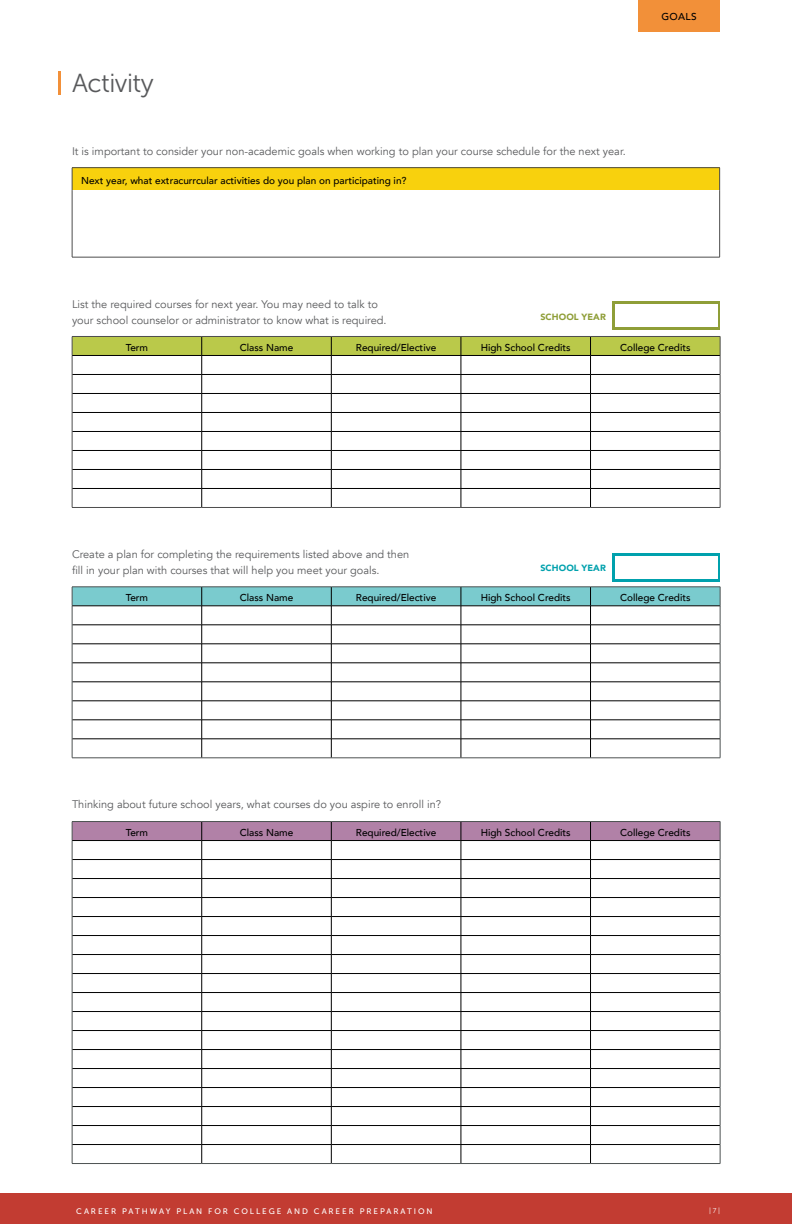
<style>
.page{position:relative;width:792px;height:1224px;background:#fff}
.page>*{position:absolute;margin:0;border:0;box-sizing:border-box;transform-origin:0 0}
.t1{font:26px "Museo Sans 300";letter-spacing:-.02em;color:#58595b}
.t2{font:11px/16px "Avenir";color:#58595b}
.t3{font:500 10px "Avenir";color:#000}
.t4{font:900 9px "Avenir";letter-spacing:.01em;color:#8f9e38}
.t5{font:900 9px "Avenir";letter-spacing:.01em;color:#00a1ad}
.t6{font:8px "Museo Sans 500";letter-spacing:.24em;color:#fff}
.t7{font:7px "Museo Sans 300";color:#fff}
</style>
<div class="page">
<div style="left:0;top:1193px;width:792px;height:31px;background:#c23c32"></div>
<svg style="left:58px;top:71px;width:3px;height:24px"></svg>
<div style="left:638px;top:0;width:82px;height:32px;background:#f29039"></div>
<div style="left:72px;top:168px;width:648px;height:22px;background:#f8d10d"></div>
<hr style="left:72px;top:167px;width:648px;height:1px;background:#4d4d4d">
<svg style="left:72px;top:168px;width:1px;height:22px"></svg>
<svg style="left:719px;top:168px;width:1px;height:22px"></svg>
<hr style="left:72px;top:190px;width:1px;height:67px;background:#4d4d4d">
<hr style="left:719px;top:190px;width:1px;height:67px;background:#4d4d4d">
<hr style="left:72px;top:257px;width:648px;height:1px;background:#4d4d4d">
<svg style="left:72px;top:336px;width:649px;height:171px"></svg>
<hr style="left:72px;top:507px;width:130px;height:1px;background:#4d4d4d">
<hr style="left:202px;top:507px;width:129px;height:1px;background:#4d4d4d">
<hr style="left:331px;top:507px;width:130px;height:1px;background:#4d4d4d">
<hr style="left:461px;top:507px;width:130px;height:1px;background:#4d4d4d">
<hr style="left:591px;top:507px;width:129px;height:1px;background:#4d4d4d">
<svg style="left:612px;top:302px;width:108px;height:28px"></svg>
<div style="left:612px;top:553px;width:108px;height:28px;background:linear-gradient(to right,#00a1ad,#00a1ad)"></div>
<div style="left:615px;top:305px;width:102px;height:22px;background:#fff"></div>
<div style="left:615px;top:556px;width:102px;height:22px;background:#fff"></div>
<hr style="left:72px;top:821px;width:130px;height:1px;background:#4d5252">
<hr style="left:202px;top:821px;width:129px;height:1px;background:#4d5252">
<hr style="left:331px;top:821px;width:130px;height:1px;background:#4d5252">
<hr style="left:461px;top:821px;width:130px;height:1px;background:#4d5252">
<hr style="left:591px;top:821px;width:129px;height:1px;background:#4d5252">
<svg style="left:72px;top:822px;width:649px;height:341px"></svg>
<hr style="left:72px;top:1163px;width:130px;height:1px;background:#4d5252">
<hr style="left:202px;top:1163px;width:129px;height:1px;background:#4d5252">
<hr style="left:331px;top:1163px;width:130px;height:1px;background:#4d5252">
<hr style="left:461px;top:1163px;width:130px;height:1px;background:#4d5252">
<hr style="left:591px;top:1163px;width:129px;height:1px;background:#4d5252">
<svg style="left:72px;top:587px;width:649px;height:171px"></svg>
<hr style="left:72px;top:758px;width:130px;height:1px;background:#4d5252">
<hr style="left:202px;top:758px;width:129px;height:1px;background:#4d5252">
<hr style="left:331px;top:758px;width:130px;height:1px;background:#4d5252">
<hr style="left:461px;top:758px;width:130px;height:1px;background:#4d5252">
<hr style="left:591px;top:758px;width:129px;height:1px;background:#4d5252">
<p class="t1" style="left:72px;top:69px;width:83px">Activity</p>
<p class="t2" style="left:72px;top:143px;width:555px">It is important to consider your non-academic goals when working to plan your course schedule for the next year.</p>
<p class="t3" style="left:81px;top:172px;width:327px">Next year, what extracurrcular activities do you plan on participating in?</p>
<p class="t3" style="left:662px;top:8px;width:37px">GOALS</p>
<p class="t2" style="left:72px;top:296px;width:316px">List the required courses for next year. You may need to talk to your school counselor or administrator to know what is required.</p>
<p class="t4" style="left:540px;top:309px;width:67px">SCHOOL YEAR</p>
<p class="t3" style="left:126px;top:339px;width:24px">Term</p>
<p class="t3" style="left:240px;top:339px;width:55px">Class Name</p>
<p class="t3" style="left:356px;top:339px;width:82px">Required/Elective</p>
<p class="t3" style="left:481px;top:339px;width:92px">High School Credits</p>
<p class="t3" style="left:620px;top:339px;width:72px">College Credits</p>
<p class="t2" style="left:72px;top:546px;width:339px">Create a plan for completing the requirements listed above and then fill in your plan with courses that will help you meet your goals.</p>
<p class="t5" style="left:540px;top:560px;width:67px">SCHOOL YEAR</p>
<p class="t3" style="left:126px;top:589px;width:24px">Term</p>
<p class="t3" style="left:240px;top:589px;width:55px">Class Name</p>
<p class="t3" style="left:356px;top:589px;width:82px">Required/Elective</p>
<p class="t3" style="left:481px;top:589px;width:92px">High School Credits</p>
<p class="t3" style="left:620px;top:589px;width:72px">College Credits</p>
<p class="t2" style="left:72px;top:797px;width:371px">Thinking about future school years, what courses do you aspire to enroll in?</p>
<p class="t3" style="left:126px;top:824px;width:24px">Term</p>
<p class="t3" style="left:240px;top:824px;width:55px">Class Name</p>
<p class="t3" style="left:356px;top:824px;width:82px">Required/Elective</p>
<p class="t3" style="left:481px;top:824px;width:92px">High School Credits</p>
<p class="t3" style="left:620px;top:824px;width:72px">College Credits</p>
<p class="t6" style="left:76px;top:1206px;width:358px">CAREER PATHWAY PLAN FOR COLLEGE AND CAREER PREPARATION</p>
<p class="t7" style="left:709px;top:1207px;width:12px">|7|</p>
</div>
